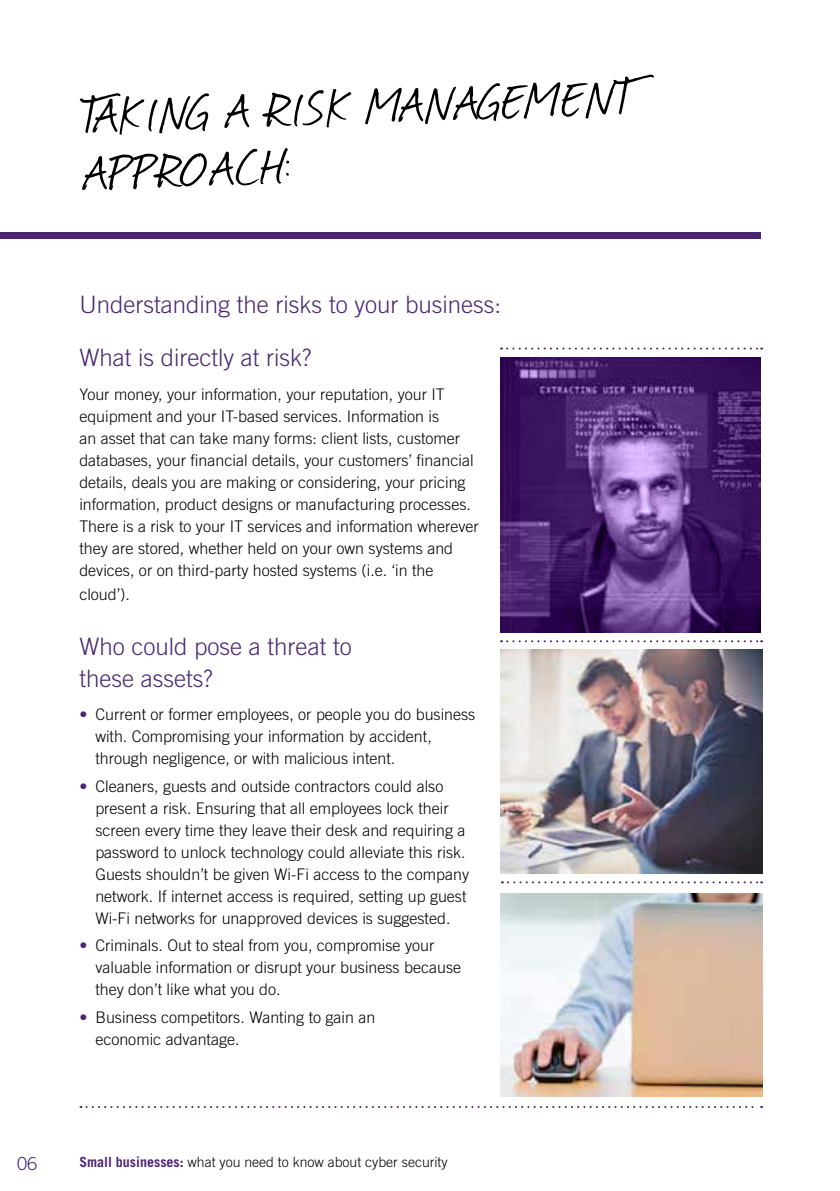
<style>
.page{position:relative;width:840px;height:1191px;background:#fff}
.page>*{position:absolute;margin:0;border:0;box-sizing:border-box;transform-origin:0 0}
.t1{font:57px/57px "Journal";color:#000}
.t2{font:300 24px/32px "Trade Gothic";color:#4b2771}
.t3{font:300 18px "Trade Gothic";color:#482770}
.t4{font:300 16px/22px "Trade Gothic";color:#000}
.t5{font:300 14px "Trade Gothic";color:#000}
.s1{color:#4d2672}
.s2{font-weight:700;color:#4d2672}
</style>
<div class="page">
<div style="left:0;top:233px;width:760px;height:6px;background:#4d2672"></div>
<img style="left:500px;top:893px;width:261px;height:203px">
<img style="left:500px;top:649px;width:261px;height:224px">
<svg style="left:500px;top:357px;width:260px;height:275px;background:#522b77"></svg>
<svg style="left:501px;top:881px;width:260px;height:2px"></svg>
<svg style="left:507px;top:640px;width:254px;height:2px"></svg>
<svg style="left:507px;top:347px;width:254px;height:2px"></svg>
<svg style="left:80px;top:1106px;width:681px;height:2px"></svg>
<h1 class="t1" style="left:80px;top:88px;width:567px;rotate:-2deg">TAKING A RISK MANAGEMENT<br>APPROACH:</h1>
<h2 class="t2" style="left:79px;top:288px;width:423px">Understanding the risks to your business:</h2>
<h2 class="t2" style="left:79px;top:341px;width:233px">What is directly at risk?</h2>
<p class="t4" style="left:79px;top:383px;width:401px">Your money, your information, your reputation, your IT equipment and your IT-based services. Information is<br>an asset that can take many forms: client lists, customer databases, your financial details, your customers’ financial details, deals you are making or considering, your pricing information, product designs or manufacturing processes.<br>There is a risk to your IT services and information wherever they are stored, whether held on your own systems and devices, or on third-party hosted systems (i.e. ‘in the</p>
<p class="t4" style="left:79px;top:583px;width:52px">cloud’).</p>
<h2 class="t2" style="left:79px;top:630px;width:274px">Who could pose a threat to these assets?</h2>
<p class="t4" style="left:95px;top:703px;width:381px;text-indent:-16px"><span class="s1">•</span> Current or former employees, or people you do business with. Compromising your information by accident, through negligence, or with malicious intent.</p>
<p class="t4" style="left:95px;top:774px;width:375px;text-indent:-16px"><span class="s1">•</span> Cleaners, guests and outside contractors could also present a risk. Ensuring that all employees lock their screen every time they leave their desk and requiring a password to unlock technology could alleviate this risk.<br>Guests shouldn’t be given Wi-Fi access to the company network. If internet access is required, setting up guest Wi-Fi networks for unapproved devices is suggested.</p>
<p class="t4" style="left:95px;top:934px;width:367px;text-indent:-16px"><span class="s1">•</span> Criminals. Out to steal from you, compromise your valuable information or disrupt your business because they don’t like what you do.</p>
<p class="t4" style="left:95px;top:1006px;width:281px;text-indent:-16px"><span class="s1">•</span> Business competitors. Wanting to gain an economic advantage.</p>
<p class="t3" style="left:17px;top:1152px;width:22px">06</p>
<p class="t5" style="left:79px;top:1153px;width:369px"><span class="s2">Small businesses:</span> what you need to know about cyber security</p>
</div>
